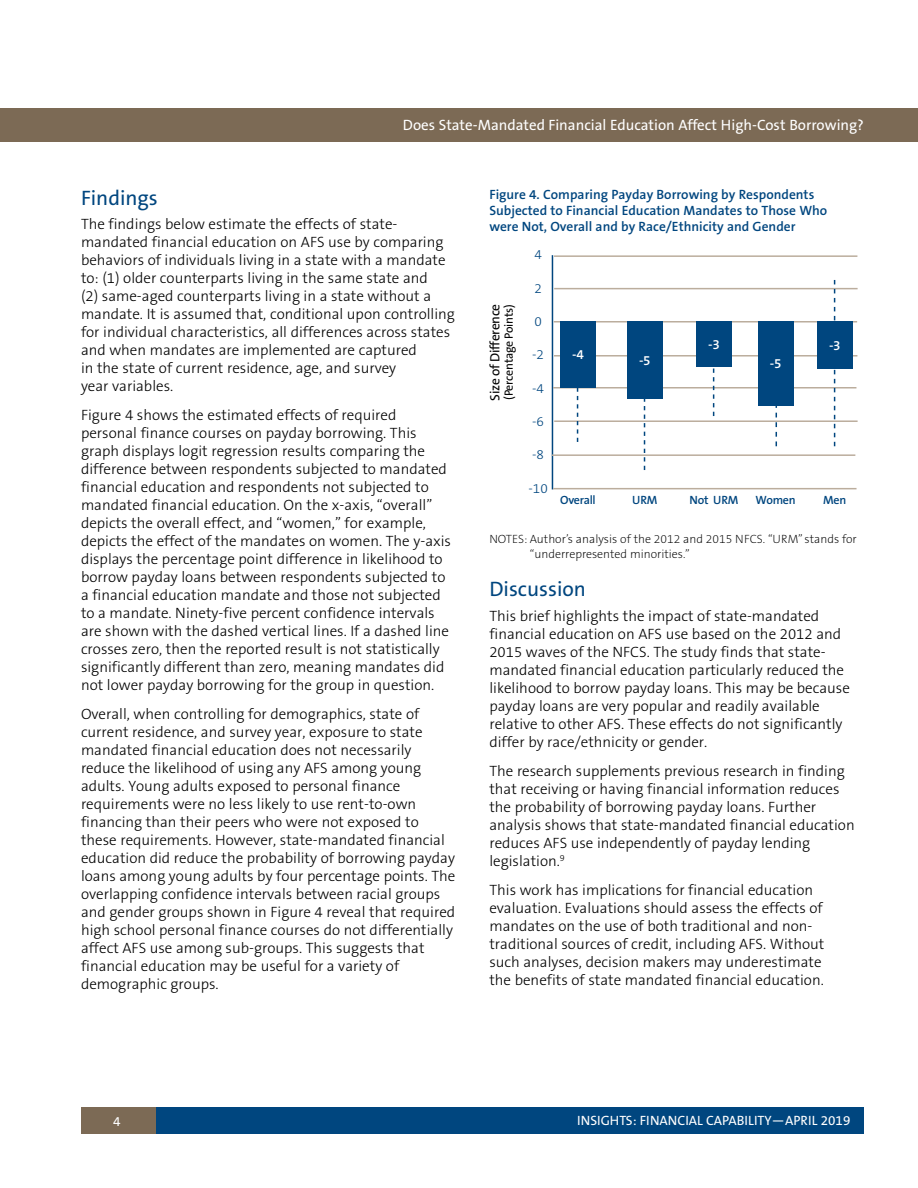
<style>
.page{position:relative;width:918px;height:1188px;background:#fff}
.page>*{position:absolute;margin:0;border:0;box-sizing:border-box;transform-origin:0 0}
.text_head{font:21px "The Sans B5 Plain";color:#00467f}
.text{font:300 15px/18px "The Sans B3";color:#000}
.t1{font:15px "The Sans B5 Plain";color:#fff}
.figure_text{font:600 13.5px/16.2px "The Sans B6";color:#00467f}
.t2{font:13.5px "The Sans B5 Plain";color:#fff}
.t3{font:13.5px "The Sans B5 Plain";letter-spacing:-.02em;color:#000}
.text_123{font:300 13.5px "The Sans B3";color:#00467f}
.chart_numbers{font:600 13.5px "The Sans B6";color:#fff}
.note{font:200 12px/15px "The Sans B2";color:#000}
.t4{font:600 12px "The Sans B6";letter-spacing:-.02em;color:#00467f}
.t5{font:12px "The Sans B5 Plain";letter-spacing:-.02em;color:#000}
</style>
<div class="page">
<div style="left:155px;top:1107px;width:709px;height:27px;background:#00467f"></div>
<div style="left:81px;top:1107px;width:74px;height:27px;background:#7c6a55"></div>
<div style="left:0;top:108px;width:918px;height:34px;background:#7c6a55"></div>
<hr style="left:552px;top:255px;width:1px;height:234px;background:#00467f">
<hr style="left:554px;top:255px;width:303px;height:2px;background:#bbad9d">
<hr style="left:554px;top:288px;width:304px;height:1px;background:#bbad9d">
<hr style="left:554px;top:355px;width:303px;height:2px;background:#bbad9d">
<hr style="left:553px;top:387px;width:303px;height:1px;background:#bbad9d">
<hr style="left:554px;top:420px;width:304px;height:2px;background:#bbad9d">
<hr style="left:554px;top:321px;width:303px;height:1px;background:#bbad9d">
<div style="left:561px;top:321px;width:35px;height:67px;background:#00467f"></div>
<div style="left:627px;top:321px;width:35px;height:77px;background:#00467f"></div>
<div style="left:696px;top:321px;width:35px;height:45px;background:#00467f"></div>
<div style="left:758px;top:321px;width:35px;height:84px;background:#00467f"></div>
<hr style="left:552px;top:454px;width:303px;height:2px;background:#bbad9d">
<hr style="left:553px;top:488px;width:304px;height:1px;background:#bbad9d">
<svg style="left:577px;top:388px;width:1px;height:54px"></svg>
<svg style="left:644px;top:398px;width:1px;height:72px"></svg>
<svg style="left:713px;top:369px;width:1px;height:47px"></svg>
<svg style="left:776px;top:405px;width:1px;height:41px"></svg>
<svg style="left:834px;top:280px;width:1px;height:166px"></svg>
<div style="left:817px;top:321px;width:35px;height:47px;background:#00467f"></div>
<p class="t1" style="left:403px;top:117px;width:463px">Does State-Mandated Financial Education Affect High-Cost Borrowing?</p>
<p class="text_head" style="left:81px;top:186px;width:78px">Findings</p>
<p class="text" style="left:81px;top:216px;width:375px">The findings below estimate the effects of state&shy;mandated financial education on AFS use by comparing behaviors of individuals living in a state with a mandate to: (1) older counterparts living in the same state and<br>(2) same-aged counterparts living in a state without a mandate. It is assumed that, conditional upon controlling for individual characteristics, all differences across states and when mandates are implemented are captured<br>in the state of current residence, age, and survey<br>year variables.</p>
<p class="text" style="left:81px;top:406px;width:372px">Figure 4 shows the estimated effects of required personal finance courses on payday borrowing. This graph displays logit regression results comparing the difference between respondents subjected to mandated financial education and respondents not subjected to mandated financial education. On the x-axis, “overall” depicts the overall effect, and “women,” for example, depicts the effect of the mandates on women. The y-axis displays the percentage point difference in likelihood to borrow payday loans between respondents subjected to a financial education mandate and those not subjected to a mandate. Ninety-five percent confidence intervals are shown with the dashed vertical lines. If a dashed line crosses zero, then the reported result is not statistically significantly different than zero, meaning mandates did not lower payday borrowing for the group in question.</p>
<p class="text" style="left:81px;top:705px;width:376px">Overall, when controlling for demographics, state of current residence, and survey year, exposure to state mandated financial education does not necessarily reduce the likelihood of using any AFS among young adults. Young adults exposed to personal finance requirements were no less likely to use rent-to-own financing than their peers who were not exposed to these requirements. However, state-mandated financial education did reduce the probability of borrowing payday loans among young adults by four percentage points. The overlapping confidence intervals between racial groups and gender groups shown in Figure 4 reveal that required high school personal finance courses do not differentially affect AFS use among sub-groups. This suggests that financial education may be useful for a variety of demographic groups.</p>
<p class="figure_text" style="left:489px;top:187px;width:339px">Figure 4. Comparing Payday Borrowing by Respondents<br>Subjected to Financial Education Mandates to Those Who were Not, Overall and by Race/Ethnicity and Gender</p>
<p class="t3" style="left:488px;top:401px;width:98px;rotate:-90deg">Size of Difference</p>
<p class="t5" style="left:502px;top:400px;width:96px;rotate:-90deg">(Percentage Points)</p>
<p class="text_123" style="left:534px;top:248px;width:9px">4</p>
<p class="text_123" style="left:534px;top:281px;width:9px">2</p>
<p class="text_123" style="left:534px;top:314px;width:9px">0</p>
<p class="text_123" style="left:532px;top:348px;width:13px">-2</p>
<p class="text_123" style="left:532px;top:381px;width:13px">-4</p>
<p class="text_123" style="left:532px;top:414px;width:13px">-6</p>
<p class="text_123" style="left:532px;top:447px;width:13px">-8</p>
<p class="text_123" style="left:529px;top:481px;width:21px">-10</p>
<p class="chart_numbers" style="left:572px;top:348px;width:13px">-4</p>
<p class="chart_numbers" style="left:639px;top:353px;width:13px">-5</p>
<p class="chart_numbers" style="left:708px;top:337px;width:13px">-3</p>
<p class="chart_numbers" style="left:770px;top:356px;width:13px">-5</p>
<p class="chart_numbers" style="left:829px;top:338px;width:13px">-3</p>
<p class="t4" style="left:560px;top:493px;width:37px">Overall</p>
<p class="t4" style="left:632px;top:493px;width:27px">URM</p>
<p class="t4" style="left:689px;top:493px;width:51px">Not URM</p>
<p class="t4" style="left:756px;top:493px;width:42px">Women</p>
<p class="t4" style="left:823px;top:493px;width:25px">Men</p>
<p class="note" style="left:530px;top:531px;width:328px;text-indent:-40px">NOTES: Author’s analysis of the 2012 and 2015 NFCS. “URM” stands for “underrepresented minorities.”</p>
<p class="text_head" style="left:489px;top:578px;width:98px">Discussion</p>
<p class="text" style="left:489px;top:607px;width:362px">This brief highlights the impact of state-mandated financial education on AFS use based on the 2012 and 2015 waves of the NFCS. The study finds that state&shy;mandated financial education particularly reduced the likelihood to borrow payday loans. This may be because payday loans are very popular and readily available relative to other AFS. These effects do not significantly differ by race/ethnicity or gender.</p>
<p class="text" style="left:489px;top:762px;width:367px">The research supplements previous research in finding that receiving or having financial information reduces the probability of borrowing payday loans. Further analysis shows that state-mandated financial education reduces AFS use independently of payday lending legislation.<sup>9</sup></p>
<p class="text" style="left:489px;top:881px;width:337px">This work has implications for financial education evaluation. Evaluations should assess the effects of mandates on the use of both traditional and non&shy;traditional sources of credit, including AFS. Without such analyses, decision makers may underestimate the benefits of state mandated financial education.</p>
<p class="t2" style="left:113px;top:1114px;width:9px">4</p>
<p class="t2" style="left:577px;top:1114px;width:275px">INSIGHTS: FINANCIAL CAPABILITY—APRIL 2019</p>
</div>
